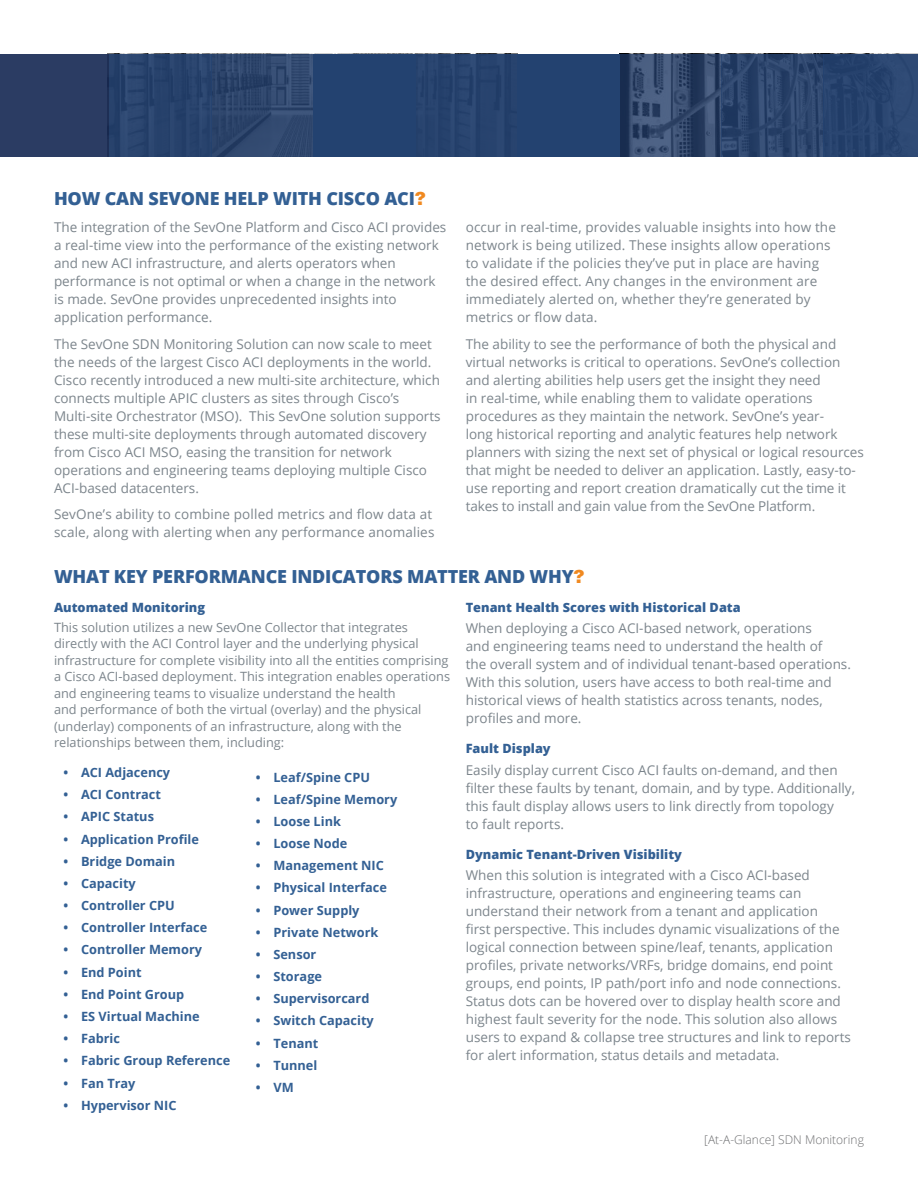
<style>
.page{position:relative;width:918px;height:1188px;background:#fff}
.page>*{position:absolute;margin:0;border:0;box-sizing:border-box;transform-origin:0 0}
.t1{font:800 18px "Open Sans";letter-spacing:-.01em;color:#336094}
.t2{font:13.5px/18px "Open Sans";color:#7c858c}
.t3{font:12.75px/16.5px "Open Sans";color:#7c858c}
.t4{font:700 12.75px "Open Sans";color:#336094}
.t5{font:800 12.75px "Open Sans";color:#336094}
.t6{font:300 12px "Open Sans";color:#6d6e70}
.s1{font-family:"Helvetica";font-weight:900;color:#f08920}
</style>
<div class="page">
<svg style="left:0;top:54px;width:918px;height:102px;background:#29436c"></svg>
<h1 class="t1" style="left:54px;top:191px;width:373px">HOW CAN SEVONE HELP WITH CISCO ACI<span class="s1">?</span></h1>
<p class="t2" style="left:54px;top:219px;width:394px">The integration of the SevOne Platform and Cisco ACI provides a real-time view into the performance of the existing network and new ACI infrastructure, and alerts operators when performance is not optimal or when a change in the network is made. SevOne provides unprecedented insights into application performance.</p>
<p class="t2" style="left:54px;top:336px;width:388px">The SevOne SDN Monitoring Solution can now scale to meet the needs of the largest Cisco ACI deployments in the world.<br>Cisco recently introduced a new multi-site architecture, which connects multiple APIC clusters as sites through Cisco’s Multi-site Orchestrator (MSO). This SevOne solution supports these multi-site deployments through automated discovery from Cisco ACI MSO, easing the transition for network operations and engineering teams deploying multiple Cisco ACI-based datacenters.</p>
<p class="t2" style="left:54px;top:505px;width:382px">SevOne’s ability to combine polled metrics and flow data at scale, along with alerting when any performance anomalies</p>
<p class="t2" style="left:466px;top:219px;width:372px">occur in real-time, provides valuable insights into how the network is being utilized. These insights allow operations to validate if the policies they’ve put in place are having the desired effect. Any changes in the environment are immediately alerted on, whether they’re generated by metrics or flow data.</p>
<p class="t2" style="left:466px;top:336px;width:400px">The ability to see the performance of both the physical and virtual networks is critical to operations. SevOne’s collection and alerting abilities help users get the insight they need<br>in real-time, while enabling them to validate operations procedures as they maintain the network. SevOne’s year-<br>long historical reporting and analytic features help network planners with sizing the next set of physical or logical resources that might be needed to deliver an application. Lastly, easy-to&shy;use reporting and report creation dramatically cut the time it takes to install and gain value from the SevOne Platform.</p>
<h1 class="t1" style="left:54px;top:569px;width:532px">WHAT KEY PERFORMANCE INDICATORS MATTER AND WHY<span class="s1">?</span></h1>
<p class="t5" style="left:54px;top:602px;width:153px">Automated Monitoring</p>
<p class="t3" style="left:54px;top:620px;width:398px">This solution utilizes a new SevOne Collector that integrates directly with the ACI Control layer and the underlying physical infrastructure for complete visibility into all the entities comprising a Cisco ACI-based deployment. This integration enables operations and engineering teams to visualize understand the health<br>and performance of both the virtual (overlay) and the physical (underlay) components of an infrastructure, along with the relationships between them, including:</p>
<p class="t4" style="left:64px;top:764px;width:108px">• ACI Adjacency</p>
<p class="t4" style="left:64px;top:786px;width:99px">• ACI Contract</p>
<p class="t4" style="left:64px;top:808px;width:92px">• APIC Status</p>
<p class="t4" style="left:64px;top:830px;width:137px">• Application Profile</p>
<p class="t4" style="left:64px;top:852px;width:113px">• Bridge Domain</p>
<p class="t4" style="left:64px;top:874px;width:74px">• Capacity</p>
<p class="t4" style="left:64px;top:897px;width:113px">• Controller CPU</p>
<p class="t4" style="left:64px;top:919px;width:145px">• Controller Interface</p>
<p class="t4" style="left:64px;top:941px;width:140px">• Controller Memory</p>
<p class="t4" style="left:64px;top:963px;width:80px">• End Point</p>
<p class="t4" style="left:64px;top:985px;width:122px">• End Point Group</p>
<p class="t4" style="left:64px;top:1007px;width:138px">• ES Virtual Machine</p>
<p class="t4" style="left:64px;top:1030px;width:58px">• Fabric</p>
<p class="t4" style="left:64px;top:1052px;width:168px">• Fabric Group Reference</p>
<p class="t4" style="left:64px;top:1074px;width:74px">• Fan Tray</p>
<p class="t4" style="left:64px;top:1096px;width:115px">• Hypervisor NIC</p>
<p class="t4" style="left:256px;top:768px;width:116px">• Leaf/Spine CPU</p>
<p class="t4" style="left:256px;top:790px;width:143px">• Leaf/Spine Memory</p>
<p class="t4" style="left:256px;top:812px;width:87px">• Loose Link</p>
<p class="t4" style="left:256px;top:834px;width:93px">• Loose Node</p>
<p class="t4" style="left:256px;top:857px;width:130px">• Management NIC</p>
<p class="t4" style="left:256px;top:879px;width:133px">• Physical Interface</p>
<p class="t4" style="left:256px;top:901px;width:105px">• Power Supply</p>
<p class="t4" style="left:256px;top:923px;width:124px">• Private Network</p>
<p class="t4" style="left:256px;top:945px;width:62px">• Sensor</p>
<p class="t4" style="left:256px;top:967px;width:68px">• Storage</p>
<p class="t4" style="left:256px;top:990px;width:115px">• Supervisorcard</p>
<p class="t4" style="left:256px;top:1012px;width:119px">• Switch Capacity</p>
<p class="t4" style="left:256px;top:1034px;width:64px">• Tenant</p>
<p class="t4" style="left:256px;top:1056px;width:63px">• Tunnel</p>
<p class="t4" style="left:256px;top:1078px;width:39px">• VM</p>
<p class="t5" style="left:466px;top:602px;width:277px">Tenant Health Scores with Historical Data</p>
<p class="t2" style="left:466px;top:621px;width:387px">When deploying a Cisco ACI-based network, operations<br>and engineering teams need to understand the health of<br>the overall system and of individual tenant-based operations.<br>With this solution, users have access to both real-time and historical views of health statistics across tenants, nodes, profiles and more.</p>
<p class="t5" style="left:466px;top:743px;width:86px">Fault Display</p>
<p class="t2" style="left:466px;top:762px;width:391px">Easily display current Cisco ACI faults on-demand, and then filter these faults by tenant, domain, and by type. Additionally, this fault display allows users to link directly from topology<br>to fault reports.</p>
<p class="t5" style="left:466px;top:849px;width:218px">Dynamic Tenant-Driven Visibility</p>
<p class="t2" style="left:466px;top:868px;width:387px">When this solution is integrated with a Cisco ACI-based infrastructure, operations and engineering teams can understand their network from a tenant and application<br>first perspective. This includes dynamic visualizations of the logical connection between spine/leaf, tenants, application profiles, private networks/VRFs, bridge domains, end point groups, end points, IP path/port info and node connections.<br>Status dots can be hovered over to display health score and highest fault severity for the node. This solution also allows users to expand &amp; collapse tree structures and link to reports for alert information, status details and metadata.</p>
<p class="t6" style="left:704px;top:1135px;width:161px">[At-A-Glance] SDN Monitoring</p>
</div>
